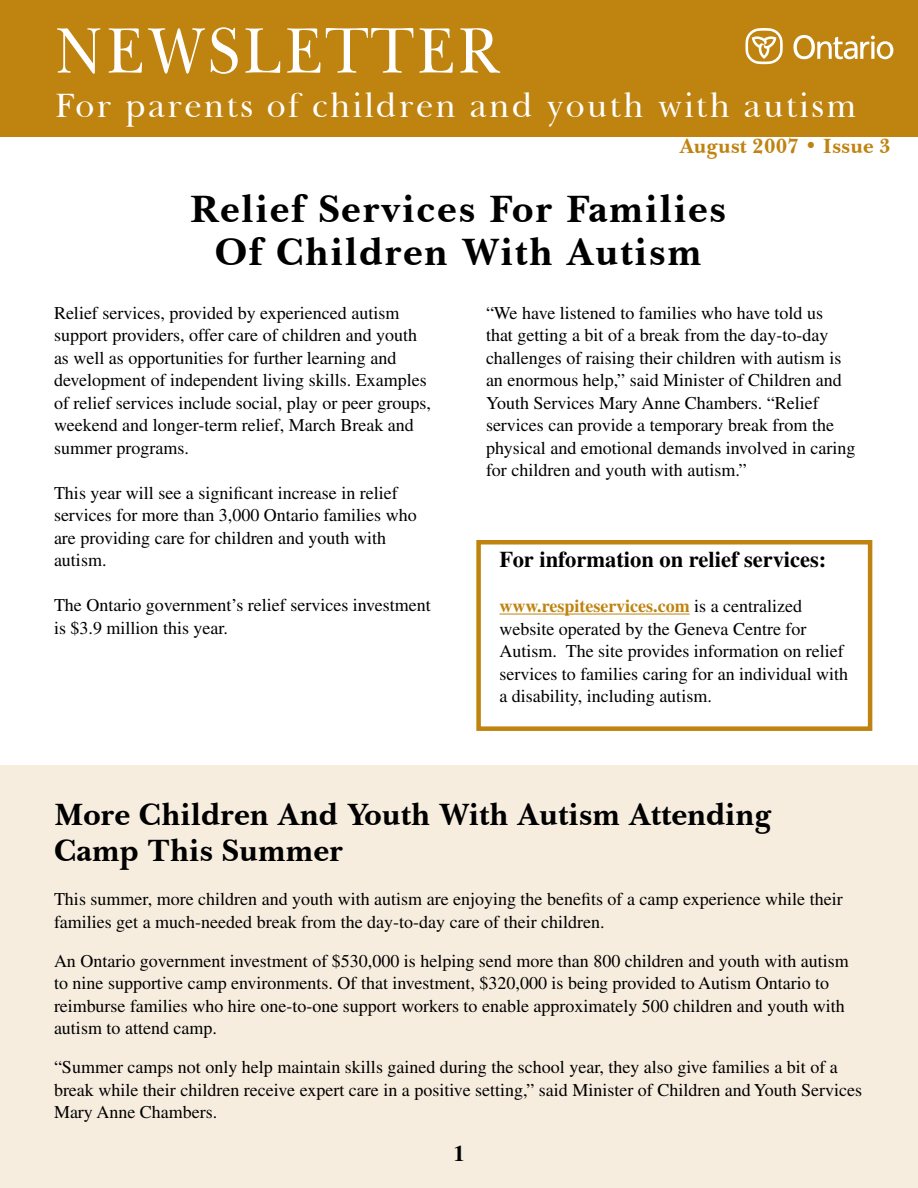
<style>
.page{position:relative;width:918px;height:1188px;background:#fff}
.page>*{position:absolute;margin:0;border:0;box-sizing:border-box;transform-origin:0 0}
.t1{font:66px "Baskerville BT";letter-spacing:.03em;color:#fff;scale:.91 1}
.t2{font:700 39px/43.5px "Baskerville BT";letter-spacing:.04em;color:#000;text-align:center}
.t3{font:34.5px "Baskerville BT";letter-spacing:.06em;color:#fff}
.t4{font:700 31.5px/36px "Baskerville BT";color:#000}
.t5{font:700 22.5px "Times";color:#000}
.t6{font:700 21px "Baskerville BT";color:#bf8310}
.t7{font:18px/22.5px "Times";color:#000}
.s1{font-weight:700;color:#bf8310}
</style>
<div class="page">
<div style="left:0;top:765px;width:918px;height:423px;background:#f7eddf"></div>
<div style="left:0;top:0;width:918px;height:137px;background:#bf8310"></div>
<svg style="left:745px;top:28px;width:38px;height:36px"></svg>
<svg style="left:793px;top:35px;width:100px;height:24px"></svg>
<hr style="left:500px;top:614px;width:190px;height:1px;background:#bf8310">
<div style="left:476px;top:540px;width:396px;height:191px;border:4px solid #bf8310"></div>
<h1 class="t1" style="left:54px;top:5px;width:492px">NEWSLETTER</h1>
<h3 class="t3" style="left:54px;top:81px;width:804px">For parents of children and youth with autism</h3>
<p class="t6" style="left:679px;top:131px;width:213px">August 2007 • Issue 3</p>
<h2 class="t2" style="left:190px;top:186px;width:538px">Relief Services For Families<br>Of Children With Autism</h2>
<p class="t7" style="left:54px;top:301px;width:378px">Relief services, provided by experienced autism support providers, offer care of children and youth as well as opportunities for further learning and development of independent living skills. Examples of relief services include social, play or peer groups, weekend and longer-term relief, March Break and summer programs.</p>
<p class="t7" style="left:54px;top:481px;width:364px">This year will see a significant increase in relief services for more than 3,000 Ontario families who are providing care for children and youth with autism.</p>
<p class="t7" style="left:54px;top:594px;width:378px">The Ontario government’s relief services investment is $3.9 million this year.</p>
<p class="t7" style="left:486px;top:301px;width:371px">“We have listened to families who have told us<br>that getting a bit of a break from the day-to-day challenges of raising their children with autism is an enormous help,” said Minister of Children and Youth Services Mary Anne Chambers. “Relief services can provide a temporary break from the physical and emotional demands involved in caring for children and youth with autism.”</p>
<p class="t5" style="left:500px;top:546px;width:328px">For information on relief services:</p>
<p class="t7" style="left:500px;top:595px;width:350px"><span class="s1">www.respiteservices.com</span> is a centralized website operated by the Geneva Centre for Autism. The site provides information on relief services to families caring for an individual with a disability, including autism.</p>
<h3 class="t4" style="left:54px;top:796px;width:719px">More Children And Youth With Autism Attending<br>Camp This Summer</h3>
<p class="t7" style="left:54px;top:888px;width:790px">This summer, more children and youth with autism are enjoying the benefits of a camp experience while their families get a much-needed break from the day-to-day care of their children.</p>
<p class="t7" style="left:54px;top:949px;width:796px">An Ontario government investment of $530,000 is helping send more than 800 children and youth with autism to nine supportive camp environments. Of that investment, $320,000 is being provided to Autism Ontario to reimburse families who hire one-to-one support workers to enable approximately 500 children and youth with autism to attend camp.</p>
<p class="t7" style="left:54px;top:1056px;width:810px">“Summer camps not only help maintain skills gained during the school year, they also give families a bit of a break while their children receive expert care in a positive setting,” said Minister of Children and Youth Services<br>Mary Anne Chambers.</p>
<p class="t5" style="left:453px;top:1140px;width:13px">1</p>
</div>
